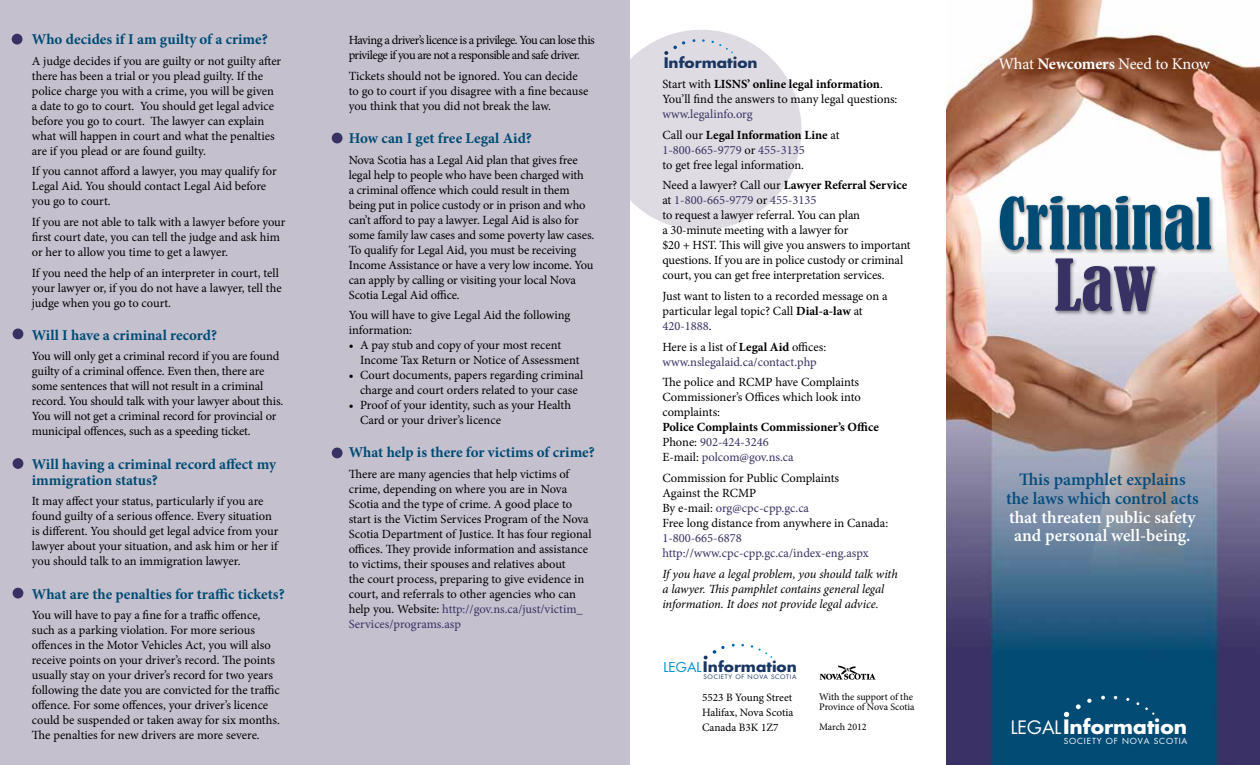
<style>
.page{position:relative;width:1260px;height:765px;background:#fff}
.page>*{position:absolute;margin:0;border:0;box-sizing:border-box;transform-origin:0 0}
.t1{font:condensed 66.25px "Bernard";color:#004b74}
.t2{font:condensed 66.25px "Bernard";color:#373263}
.t3{font:700 19.38px "Futura";color:#fff;scale:1.04 1}
.t4{font:600 17.5px/18.8px "Minion Pro";color:#fff}
.t5{font:600 17.5px/18.8px "Minion Pro";color:#054d7d;text-align:center}
.t6{font:16.25px "Minion Pro";letter-spacing:-.015em;color:#fff}
.t7{font:700 15px/16.2px "Minion Pro";color:#004b74}
.t8{font:700 14.25px "Futura";color:#1a3763;scale:1.08 1}
.t9{font:12.5px/15px "Minion Pro";letter-spacing:-.005em;color:#000}
.t10{font:700 12.5px/15px "Minion Pro";color:#000}
.t11{font:italic 12.5px/15px "Minion Pro";letter-spacing:-.01em;color:#000}
.t12{font:12.5px/15px "Minion Pro";color:#373263}
.t13{font:12.5px/15px "Minion Pro";letter-spacing:-.04em;color:#000}
.t14{font:11.25px/15px "Minion Pro";color:#000;text-align:justify}
.t15{font:10px/10px "Minion Pro";letter-spacing:-.005em;color:#000}
.t16{font:8.12px "Futura";letter-spacing:.1em;color:#fff}
.t17{font:6px "Futura";letter-spacing:.1em;color:#1a3763;scale:1.05 1}
.s1{color:#373263}
.s2{font-weight:400;font-size:13.25px;color:#0093d0}
.s3{font-weight:700}
.s4{font-weight:400;color:#373263}
.s5{font-weight:400}
.s6{color:#000}
.s7{font-weight:700;color:#000}
.s8{font-family:"Arial";font-weight:700;font-style:italic;font-size:9.38px}
.s9{font-weight:400;font-size:18px}
</style>
<div class="page">
<div style="left:601px;top:30px;width:201px;height:200px;background:#dedbe2;border-radius:50%"></div>
<svg style="left:664px;top:41px;width:21px;height:14px"></svg>
<svg style="left:712px;top:41px;width:21px;height:12px"></svg>
<img style="left:947px;top:0;width:313px;height:765px">
<div style="left:0;top:0;width:630px;height:765px;background:#c4c0ce"></div>
<div style="left:12px;top:34px;width:11px;height:11px;background:#373263;border-radius:50%"></div>
<div style="left:332px;top:448px;width:11px;height:10px;background:#373263;border-radius:50%"></div>
<div style="left:332px;top:133px;width:11px;height:10px;background:#373263;border-radius:50%"></div>
<div style="left:13px;top:329px;width:10px;height:10px;background:#373263;border-radius:50%"></div>
<div style="left:13px;top:458px;width:10px;height:11px;background:#373263;border-radius:50%"></div>
<div style="left:13px;top:588px;width:10px;height:11px;background:#373263;border-radius:50%"></div>
<div style="left:997px;top:194px;width:219px;height:122px;background:#000;opacity:.47"></div>
<svg style="left:1064px;top:712px;width:5px;height:5px"></svg>
<svg style="left:1076px;top:704px;width:5px;height:5px"></svg>
<svg style="left:1087px;top:699px;width:5px;height:4px"></svg>
<svg style="left:1101px;top:696px;width:4px;height:4px"></svg>
<svg style="left:1145px;top:707px;width:9px;height:8px"></svg>
<svg style="left:704px;top:646px;width:21px;height:14px"></svg>
<svg style="left:759px;top:649px;width:13px;height:9px"></svg>
<svg style="left:820px;top:665px;width:56px;height:15px"></svg>
<p class="t7" style="left:32px;top:31px;width:237px">Who decides if I am guilty of a crime?</p>
<p class="t9" style="left:32px;top:53px;width:251px">A judge decides if you are guilty or not guilty after there has been a trial or you plead guilty. If the police charge you with a crime, you will be given a date to go to court. You should get legal advice before you go to court. The lawyer can explain what will happen in court and what the penalties are if you plead or are found guilty.</p>
<p class="t9" style="left:32px;top:164px;width:246px">If you cannot afford a lawyer, you may qualify for<br>Legal Aid. You should contact Legal Aid before you go to court.</p>
<p class="t9" style="left:32px;top:215px;width:255px">If you are not able to talk with a lawyer before your first court date, you can tell the judge and ask him or her to allow you time to get a lawyer.</p>
<p class="t9" style="left:32px;top:265px;width:251px">If you need the help of an interpreter in court, tell your lawyer or, if you do not have a lawyer, tell the judge when you go to court.</p>
<p class="t7" style="left:32px;top:327px;width:187px">Will I have a criminal record?</p>
<p class="t9" style="left:32px;top:349px;width:253px">You will only get a criminal record if you are found guilty of a criminal offence. Even then, there are some sentences that will not result in a criminal record. You should talk with your lawyer about this.<br>You will not get a criminal record for provincial or municipal offences, such as a speeding ticket.</p>
<p class="t7" style="left:32px;top:455px;width:246px">Will having a criminal record affect my immigration status?</p>
<p class="t9" style="left:32px;top:494px;width:248px">It may affect your status, particularly if you are found guilty of a serious offence. Every situation is different. You should get legal advice from your lawyer about your situation, and ask him or her if you should talk to an immigration lawyer.</p>
<p class="t7" style="left:32px;top:585px;width:254px">What are the penalties for traffic tickets?</p>
<p class="t9" style="left:32px;top:608px;width:250px">You will have to pay a fine for a traffic offence, such as a parking violation. For more serious offences in the Motor Vehicles Act, you will also receive points on your driver’s record. The points usually stay on your driver’s record for two years following the date you are convicted for the traffic offence. For some offences, your driver’s licence could be suspended or taken away for six months.<br>The penalties for new drivers are more severe.</p>
<p class="t13" style="left:349px;top:33px;width:248px">Having a driver’s licence is a privilege. You can lose this privilege if you are not a responsible and safe driver.</p>
<p class="t9" style="left:349px;top:68px;width:241px">Tickets should not be ignored. You can decide to go to court if you disagree with a fine because you think that you did not break the law.</p>
<p class="t7" style="left:349px;top:130px;width:185px">How can I get free Legal Aid?</p>
<p class="t9" style="left:349px;top:152px;width:247px">Nova Scotia has a Legal Aid plan that gives free legal help to people who have been charged with<br>a criminal offence which could result in them being put in police custody or in prison and who can’t afford to pay a lawyer. Legal Aid is also for some family law cases and some poverty law cases.<br>To qualify for Legal Aid, you must be receiving Income Assistance or have a very low income. You can apply by calling or visiting your local Nova Scotia Legal Aid office.</p>
<p class="t9" style="left:349px;top:308px;width:223px">You will have to give Legal Aid the following information:</p>
<p class="t9" style="left:360px;top:338px;width:221px;text-indent:-11px">• A pay stub and copy of your most recent<br>Income Tax Return or Notice of Assessment</p>
<p class="t9" style="left:349px;top:368px;width:236px;text-align:center">• Court documents, papers regarding criminal charge and court orders related to your case</p>
<p class="t9" style="left:360px;top:398px;width:213px;text-indent:-11px">• Proof of your identity, such as your Health<br>Card or your driver’s licence</p>
<p class="t7" style="left:349px;top:444px;width:248px">What help is there for victims of crime?</p>
<p class="t9" style="left:349px;top:467px;width:244px">There are many agencies that help victims of crime, depending on where you are in Nova Scotia and the type of crime. A good place to start is the Victim Services Program of the Nova Scotia Department of Justice. It has four regional offices. They provide information and assistance to victims, their spouses and relatives about<br>the court process, preparing to give evidence in court, and referrals to other agencies who can help you. Website: <span class="s1">http://gov.ns.ca/just/victim_ Services/programs.asp</span></p>
<p class="t8" style="left:624px;top:52px;width:125px"><span class="s2">LEGAL</span>Information</p>
<p class="t9" style="left:662px;top:77px;width:237px">Start with <span class="s3">LISNS’ online legal information</span>.<br>You’ll find the answers to many legal questions:</p>
<p class="t10" style="left:662px;top:104px;width:179px;line-height:20.6px"><span class="s4">www.legalinfo.org<br></span><span class="s5">Call our</span> Legal Information Line <span class="s5">at</span></p>
<p class="t9" style="left:662px;top:142px;width:144px"><span class="s1">1-800-665-9779</span> or <span class="s1">455-3135 </span>to get free legal information.</p>
<p class="t9" style="left:662px;top:178px;width:250px">Need a lawyer? Call our <span class="s3">Lawyer Referral Service </span>at <span class="s1">1-800-665-9779</span> or <span class="s1">455-3135<br></span>to request a lawyer referral. You can plan<br>a 30-minute meeting with a lawyer for<br>$20 + HST. This will give you answers to important questions. If you are in police custody or criminal court, you can get free interpretation services.</p>
<p class="t9" style="left:662px;top:289px;width:227px">Just want to listen to a recorded message on a particular legal topic? Call <span class="s3">Dial-a-law</span> at<br><span class="s1">420-1888</span>.</p>
<p class="t12" style="left:662px;top:339px;width:165px"><span class="s6">Here is a list of</span> <span class="s7">Legal Aid</span> <span class="s6">offices: </span>www.nslegalaid.ca/contact.php</p>
<p class="t9" style="left:662px;top:375px;width:200px">The police and RCMP have Complaints<br>Commissioner’s Offices which look into complaints:</p>
<p class="t10" style="left:662px;top:420px;width:218px">Police Complaints Commissioner’s Office<br><span class="s5">Phone:</span> <span class="s4">902-424-3246<br></span><span class="s5">E-mail:</span> <span class="s4">polcom@gov.ns.ca</span></p>
<p class="t9" style="left:662px;top:470px;width:227px">Commission for Public Complaints<br>Against the RCMP<br>By e-mail: <span class="s1">org@cpc-cpp.gc.ca<br></span>Free long distance from anywhere in Canada:</p>
<p class="t12" style="left:662px;top:530px;width:208px">1-800-665-6878 http://www.cpc-cpp.gc.ca/index-eng.aspx</p>
<p class="t11" style="left:662px;top:566px;width:237px">If you have a legal problem, you should talk with a lawyer. This pamphlet contains general legal information. It does not provide legal advice.</p>
<p class="t8" style="left:664px;top:657px;width:125px"><span class="s2">LEGAL</span>Information</p>
<p class="t17" style="left:703px;top:673px;width:195px">SOCIETY OF NOVA SCOTIA <span class="s8">Start Here. Learn More</span></p>
<p class="t14" style="left:702px;top:690px;width:93px">5523 B Young Street Halifax, Nova Scotia Canada B3K 1Z7</p>
<p class="t15" style="left:819px;top:692px;width:97px">With the support of the<br>Province of Nova Scotia</p>
<p class="t15" style="left:819px;top:722px;width:49px">March 2012</p>
<h3 class="t6" style="left:999px;top:53px;width:213px">What <span class="s3">Newcomers</span> Need to Know</h3>
<h1 class="t1" style="left:998px;top:185px;width:216px">Criminal</h1>
<h1 class="t2" style="left:1054px;top:247px;width:103px">Law</h1>
<h3 class="t5" style="left:1006px;top:470px;width:194px">This pamphlet explains the laws which control acts</h3>
<h3 class="t4" style="left:1009px;top:508px;width:188px">that threaten public safety and personal well-being.</h3>
<h2 class="t3" style="left:1011px;top:714px;width:171px"><span class="s9">LEGAL</span>Information</h2>
<p class="t16" style="left:1064px;top:736px;width:125px">SOCIETY OF NOVA SCOTIA</p>
</div>
